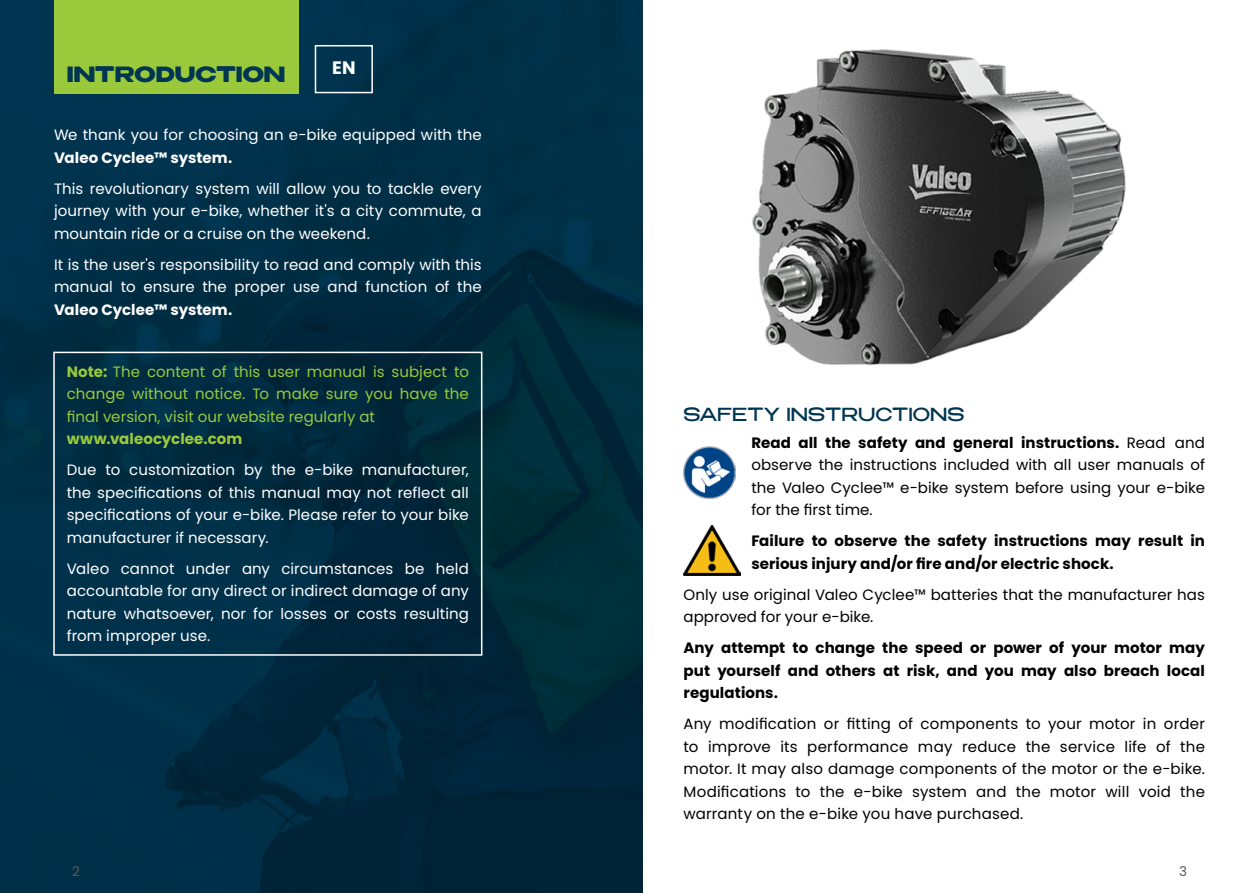
<style>
.page{position:relative;width:1259px;height:893px;background:#fff}
.page>*{position:absolute;margin:0;border:0;box-sizing:border-box;transform-origin:0 0}
.t1{font:700 21px "Benzin";color:#003652}
.t2{font:18px "Benzin";color:#003552}
.t3{font:700 18px "Poppins";color:#fff}
.t4{font:15px/22.5px "Poppins";letter-spacing:.005em;color:#fff;text-align:justify}
.t5{font:15px/22.5px "Poppins";letter-spacing:.005em;color:#000;text-align:justify}
.t6{font:700 15px/22.5px "Poppins";letter-spacing:.005em;color:#000}
.t7{font:15px/22.5px "Poppins";letter-spacing:.005em;color:#9aca3c;text-align:justify}
.t8{font:700 15px "Poppins";letter-spacing:.005em;color:#fff}
.t9{font:700 15px "Poppins";letter-spacing:.005em;color:#9aca3c}
.t10{font:13.5px "Poppins";color:#58595b}
.s1{font-weight:700}
</style>
<div class="page">
<img style="left:752px;top:49px;width:374px;height:316px">
<img style="left:683px;top:446px;width:53px;height:53px">
<img style="left:683px;top:526px;width:57px;height:50px">
<div style="left:0;top:0;width:642px;height:893px;background:linear-gradient(to right,#00304a,#00293a)"></div>
<div style="left:54px;top:0;width:244px;height:93px;background:#9aca3c"></div>
<div style="left:53px;top:352px;width:429px;height:304px;border:2px solid #fff"></div>
<div style="left:315px;top:45px;width:58px;height:48px;border:2px solid #fff"></div>
<h1 class="t1" style="left:67px;top:59px;width:220px">INTRODUCTION</h1>
<p class="t3" style="left:332px;top:58px;width:25px">EN</p>
<p class="t4" style="left:54px;top:124px;width:429px">We thank you for choosing an e-bike equipped with the</p>
<p class="t8" style="left:54px;top:149px;width:180px">Valeo Cyclee™ system.</p>
<p class="t4" style="left:54px;top:177px;width:429px">This revolutionary system will allow you to tackle every journey with your e-bike, whether it's a city commute, a mountain ride or a cruise on the weekend.</p>
<p class="t4" style="left:54px;top:253px;width:429px">It is the user's responsibility to read and comply with this manual to ensure the proper use and function of the</p>
<p class="t8" style="left:54px;top:301px;width:180px">Valeo Cyclee™ system.</p>
<p class="t7" style="left:67px;top:360px;width:404px"><span class="s1">Note:</span> The content of this user manual is subject to change without notice. To make sure you have the final version, visit our website regularly at</p>
<p class="t9" style="left:67px;top:430px;width:177px">www.valeocyclee.com</p>
<p class="t4" style="left:67px;top:459px;width:404px">Due to customization by the e-bike manufacturer, the specifications of this manual may not reflect all specifications of your e-bike. Please refer to your bike manufacturer if necessary.</p>
<p class="t4" style="left:67px;top:557px;width:404px">Valeo cannot under any circumstances be held accountable for any direct or indirect damage of any nature whatsoever, nor for losses or costs resulting from improper use.</p>
<p class="t2" style="left:683px;top:401px;width:282px">SAFETY INSTRUCTIONS</p>
<p class="t5" style="left:751px;top:431px;width:455px"><span class="s1">Read all the safety and general instructions.</span> Read and observe the instructions included with all user manuals of the Valeo Cyclee™ e-bike system before using your e-bike for the first time.</p>
<p class="t6" style="left:751px;top:530px;width:455px">Failure to observe the safety instructions may result in serious injury and/or fire and/or electric shock.</p>
<p class="t5" style="left:683px;top:583px;width:523px">Only use original Valeo Cyclee™ batteries that the manufacturer has approved for your e-bike.</p>
<p class="t6" style="left:683px;top:637px;width:523px;text-align:justify">Any attempt to change the speed or power of your motor may put yourself and others at risk, and you may also breach local regulations.</p>
<p class="t5" style="left:683px;top:713px;width:523px">Any modification or fitting of components to your motor in order to improve its performance may reduce the service life of the motor. It may also damage components of the motor or the e-bike.<br>Modifications to the e-bike system and the motor will void the warranty on the e-bike you have purchased.</p>
<p class="t10" style="left:72px;top:863px;width:9px">2</p>
<p class="t10" style="left:1179px;top:863px;width:9px">3</p>
</div>
